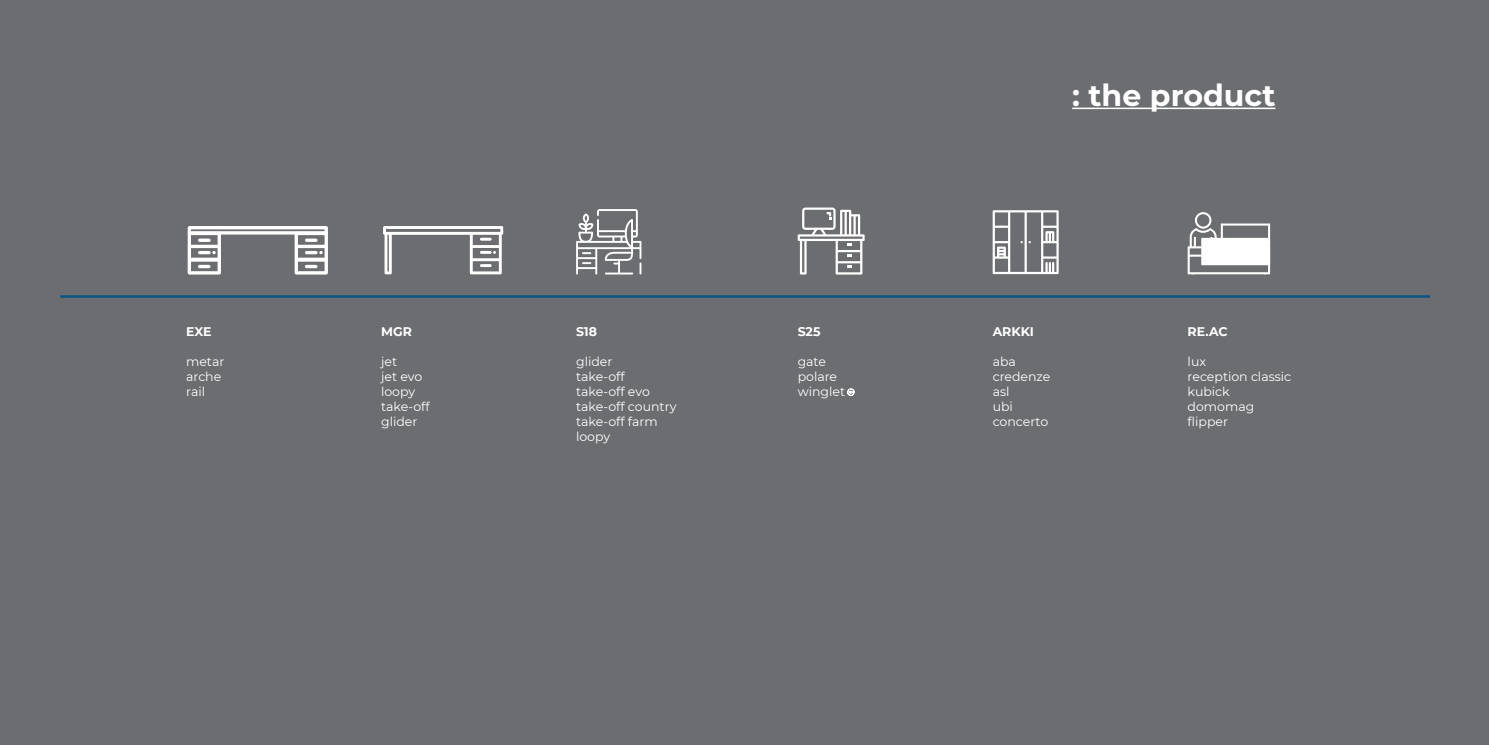
<style>
.page{position:relative;width:1489px;height:745px;background:#fff}
.page>*{position:absolute;margin:0;border:0;box-sizing:border-box;transform-origin:0 0}
.t1{font:700 30px "Montserrat";color:#fff}
.t2{font:12.5px "Montserrat";color:#fff}
.t3{font:700 12.5px "Montserrat";color:#fff}
</style>
<div class="page">
<div style="left:0;top:0;width:1488px;height:744px;background:#6c6d70"></div>
<svg style="left:576px;top:209px;width:65px;height:65px"></svg>
<svg style="left:797px;top:207px;width:67px;height:67px"></svg>
<svg style="left:294px;top:234px;width:34px;height:40px"></svg>
<svg style="left:296px;top:244px;width:30px;height:4px"></svg>
<hr style="left:296px;top:258px;width:31px;height:3px;background:#fff">
<svg style="left:306px;top:265px;width:10px;height:3px"></svg>
<svg style="left:306px;top:238px;width:10px;height:4px"></svg>
<svg style="left:306px;top:251px;width:16px;height:3px"></svg>
<svg style="left:188px;top:234px;width:33px;height:40px"></svg>
<svg style="left:189px;top:244px;width:30px;height:4px"></svg>
<hr style="left:189px;top:258px;width:30px;height:3px;background:#fff">
<hr style="left:190px;top:258px;width:30px;height:3px;background:#fff">
<svg style="left:199px;top:265px;width:10px;height:3px"></svg>
<svg style="left:200px;top:238px;width:9px;height:4px"></svg>
<svg style="left:200px;top:251px;width:16px;height:3px"></svg>
<div style="left:188px;top:226px;width:140px;height:8px;border:3px solid #fff"></div>
<svg style="left:1187px;top:212px;width:82px;height:62px"></svg>
<div style="left:1201px;top:238px;width:68px;height:27px;background:#fff"></div>
<svg style="left:383px;top:226px;width:120px;height:48px"></svg>
<svg style="left:992px;top:210px;width:66px;height:64px"></svg>
<hr style="left:60px;top:295px;width:1369px;height:2px;background:#0e5386">
<hr style="left:1072px;top:107px;width:203px;height:2px;background:#fff">
<svg style="left:847px;top:388px;width:7px;height:7px"></svg>
<p class="t3" style="left:186px;top:322px;width:27px">EXE</p>
<p class="t2" style="left:186px;top:352px;width:40px">metar</p>
<p class="t2" style="left:186px;top:367px;width:37px">arche</p>
<p class="t2" style="left:186px;top:382px;width:20px">rail</p>
<p class="t3" style="left:381px;top:322px;width:32px">MGR</p>
<p class="t2" style="left:381px;top:352px;width:18px">jet</p>
<p class="t2" style="left:381px;top:367px;width:43px">jet evo</p>
<p class="t2" style="left:381px;top:382px;width:36px">loopy</p>
<p class="t2" style="left:381px;top:397px;width:50px">take-off</p>
<p class="t2" style="left:381px;top:412px;width:38px">glider</p>
<p class="t3" style="left:576px;top:322px;width:23px">S18</p>
<p class="t2" style="left:576px;top:352px;width:38px">glider</p>
<p class="t2" style="left:576px;top:367px;width:50px">take-off</p>
<p class="t2" style="left:576px;top:382px;width:75px">take-off evo</p>
<p class="t2" style="left:576px;top:397px;width:102px">take-off country</p>
<p class="t2" style="left:576px;top:412px;width:83px">take-off farm</p>
<p class="t2" style="left:576px;top:427px;width:36px">loopy</p>
<p class="t3" style="left:797px;top:322px;width:24px">S25</p>
<p class="t2" style="left:797px;top:352px;width:30px">gate</p>
<p class="t2" style="left:797px;top:367px;width:41px">polare</p>
<p class="t2" style="left:797px;top:382px;width:49px">winglet</p>
<p class="t1" style="left:1072px;top:74px;width:205px">: the product</p>
<p class="t3" style="left:992px;top:322px;width:43px">ARKKI</p>
<p class="t2" style="left:992px;top:352px;width:25px">aba</p>
<p class="t2" style="left:992px;top:367px;width:59px">credenze</p>
<p class="t2" style="left:992px;top:382px;width:18px">asl</p>
<p class="t2" style="left:992px;top:397px;width:22px">ubi</p>
<p class="t2" style="left:992px;top:412px;width:57px">concerto</p>
<p class="t3" style="left:1187px;top:322px;width:41px">RE.AC</p>
<p class="t2" style="left:1187px;top:352px;width:20px">lux</p>
<p class="t2" style="left:1187px;top:367px;width:105px">reception classic</p>
<p class="t2" style="left:1187px;top:382px;width:44px">kubick</p>
<p class="t2" style="left:1187px;top:397px;width:68px">domomag</p>
<p class="t2" style="left:1187px;top:412px;width:42px">flipper</p>
</div>
